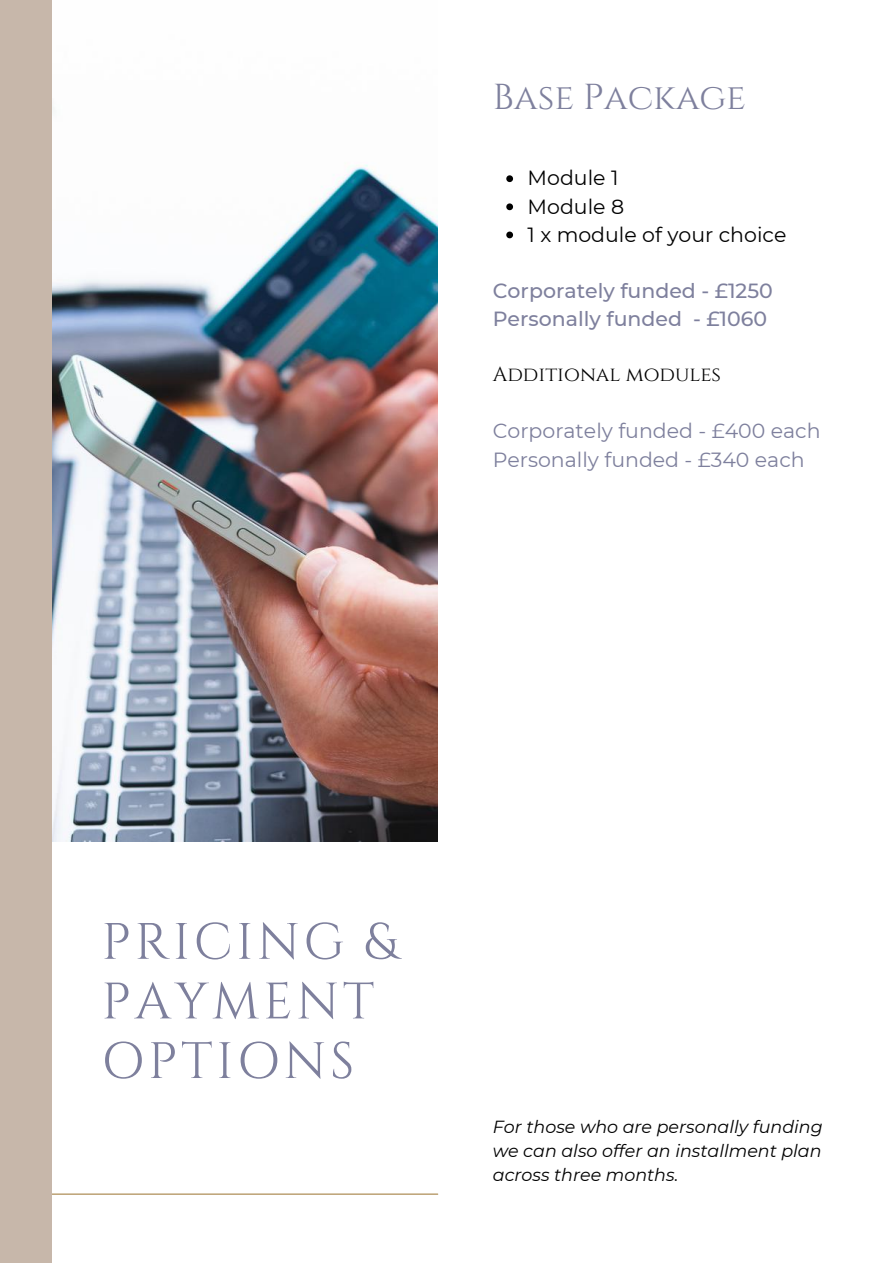
<style>
.page{position:relative;width:893px;height:1264px;background:#fff}
.page>*{position:absolute;margin:0;border:0;box-sizing:border-box;transform-origin:0 0}
.t1{font:51.15px/59.6px "Cinzel";letter-spacing:.07em;color:#7e809d}
.t2{font:36px "Cinzel";color:#7e809d}
.t3{font:20.55px/28px "Montserrat";color:#7e809d}
.t4{font:500 20.55px/28px "Montserrat";color:#7e809d}
.t5{font:20.55px/28px "Montserrat";color:#000}
.t6{font:20.55px "Cinzel";color:#000}
.t7{font:italic 17.55px/23.5px "Montserrat";color:#000;text-align:justify}
</style>
<div class="page">
<hr style="left:0;top:1193px;width:437px;height:1px;background:#a68245">
<div style="left:0;top:0;width:52px;height:1262px;background:#c7b7aa"></div>
<img style="left:52px;top:164px;width:386px;height:677px">
<svg style="left:506px;top:175px;width:7px;height:7px"></svg>
<svg style="left:506px;top:203px;width:7px;height:7px"></svg>
<svg style="left:506px;top:231px;width:7px;height:7px"></svg>
<h2 class="t2" style="left:493px;top:74px;width:255px">Base Package</h2>
<p class="t5" style="left:527px;top:164px;width:260px">Module 1<br>Module 8<br>1 x module of your choice</p>
<p class="t4" style="left:493px;top:276px;width:281px">Corporately funded - £1250<br>Personally funded - £1060</p>
<p class="t6" style="left:493px;top:361px;width:230px">Additional modules</p>
<p class="t3" style="left:493px;top:417px;width:329px">Corporately funded - £400 each<br>Personally funded - £340 each</p>
<h1 class="t1" style="left:101px;top:913px;width:297px">PRICING &amp;<br>PAYMENT<br>OPTIONS</h1>
<p class="t7" style="left:493px;top:1115px;width:331px">For those who are personally funding we can also offer an installment plan across three months.</p>
</div>
